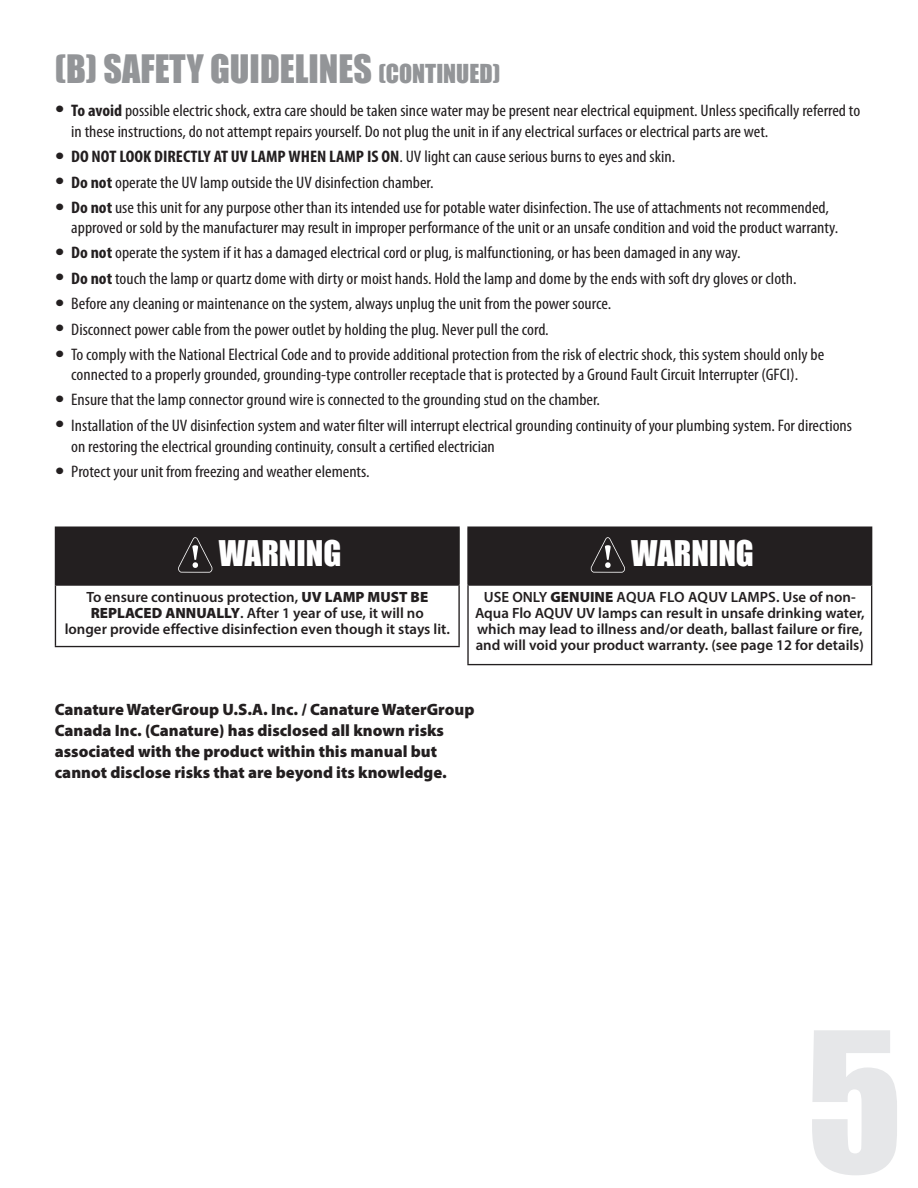
<style>
.page{position:relative;width:918px;height:1188px;background:#fff}
.page>*{position:absolute;margin:0;border:0;box-sizing:border-box;transform-origin:0 0}
.t1{font:180px "Impact";color:#e6e7e9}
.t2{font:36px "Impact";color:#939598}
.t3{font:32.55px "Impact";color:#fff}
.t4{font:condensed 16.8px/21px "Myriad Pro";color:#231f20;scale:1.08 1}
.Justified{font:900 16.5px/21px "Myriad Pro";color:#231f20}
.Justified-2{font:600 14.85px/16.2px "Myriad Pro";color:#231f20;text-align:center}
.s1{font-size:24px}
.s2{font-weight:700}
.s3{font-weight:900}
</style>
<div class="page">
<div style="left:55px;top:527px;width:404px;height:58px;background:#231f20"></div>
<hr style="left:55px;top:527px;width:405px;height:1px;background:#231f20">
<hr style="left:458px;top:528px;width:2px;height:56px;background:#231f20">
<hr style="left:55px;top:584px;width:405px;height:2px;background:#231f20">
<hr style="left:55px;top:586px;width:1px;height:60px;background:#231f20">
<hr style="left:458px;top:586px;width:2px;height:60px;background:#231f20">
<hr style="left:55px;top:646px;width:405px;height:1px;background:#231f20">
<svg style="left:178px;top:537px;width:35px;height:36px"></svg>
<div style="left:468px;top:527px;width:404px;height:58px;background:#231f20"></div>
<hr style="left:467px;top:527px;width:405px;height:1px;background:#231f20">
<hr style="left:467px;top:528px;width:2px;height:56px;background:#231f20">
<hr style="left:467px;top:584px;width:405px;height:2px;background:#231f20">
<hr style="left:467px;top:586px;width:2px;height:78px;background:#231f20">
<hr style="left:871px;top:586px;width:1px;height:78px;background:#231f20">
<hr style="left:467px;top:664px;width:405px;height:1px;background:#231f20">
<svg style="left:590px;top:537px;width:35px;height:36px"></svg>
<p class="t2" style="left:55px;top:41px;width:447px">(B) SAFETY GUIDELINES <span class="s1">(CONTINUED)</span></p>
<p class="t4" style="left:71px;top:100px;width:732px"><span class="s2">To avoid</span> possible electric shock, extra care should be taken since water may be present near electrical equipment. Unless specifically referred to in these instructions, do not attempt repairs yourself. Do not plug the unit in if any electrical surfaces or electrical parts are wet.</p>
<p class="t4" style="left:71px;top:146px;width:561px"><span class="s2">DO NOT LOOK DIRECTLY AT UV LAMP WHEN LAMP IS ON</span>. UV light can cause serious burns to eyes and skin.</p>
<p class="t4" style="left:71px;top:172px;width:337px"><span class="s2">Do not</span> operate the UV lamp outside the UV disinfection chamber.</p>
<p class="t4" style="left:71px;top:198px;width:712px;line-height:19.5px"><span class="s2">Do not</span> use this unit for any purpose other than its intended use for potable water disinfection. The use of attachments not recommended, approved or sold by the manufacturer may result in improper performance of the unit or an unsafe condition and void the product warranty.</p>
<p class="t4" style="left:71px;top:242px;width:621px"><span class="s2">Do not</span> operate the system if it has a damaged electrical cord or plug, is malfunctioning, or has been damaged in any way.</p>
<p class="t4" style="left:71px;top:268px;width:673px"><span class="s2">Do not</span> touch the lamp or quartz dome with dirty or moist hands. Hold the lamp and dome by the ends with soft dry gloves or cloth.</p>
<p class="t4" style="left:71px;top:293px;width:501px">Before any cleaning or maintenance on the system, always unplug the unit from the power source.</p>
<p class="t4" style="left:71px;top:319px;width:444px">Disconnect power cable from the power outlet by holding the plug. Never pull the cord.</p>
<p class="t4" style="left:71px;top:345px;width:699px;line-height:19.5px">To comply with the National Electrical Code and to provide additional protection from the risk of electric shock, this system should only be connected to a properly grounded, grounding-type controller receptacle that is protected by a Ground Fault Circuit Interrupter (GFCI).</p>
<p class="t4" style="left:71px;top:389px;width:491px">Ensure that the lamp connector ground wire is connected to the grounding stud on the chamber.</p>
<p class="t4" style="left:71px;top:415px;width:724px">Installation of the UV disinfection system and water filter will interrupt electrical grounding continuity of your plumbing system. For directions on restoring the electrical grounding continuity, consult a certified electrician</p>
<p class="t4" style="left:71px;top:461px;width:278px">Protect your unit from freezing and weather elements.</p>
<p class="t3" style="left:219px;top:528px;width:124px">WARNING</p>
<p class="Justified-2" style="left:65px;top:588px;width:387px">To ensure continuous protection, <span class="s3">UV LAMP MUST BE<br>REPLACED ANNUALLY</span>. After 1 year of use, it will no<br>longer provide effective disinfection even though it stays lit.</p>
<p class="t3" style="left:631px;top:528px;width:124px">WARNING</p>
<p class="Justified-2" style="left:475px;top:588px;width:391px">USE ONLY <span class="s3">GENUINE</span> AQUA FLO AQUV LAMPS. Use of non-Aqua Flo AQUV UV lamps can result in unsafe drinking water, which may lead to illness and/or death, ballast failure or fire, and will void your product warranty. (see page 12 for details)</p>
<p class="Justified" style="left:55px;top:699px;width:421px">Canature WaterGroup U.S.A. Inc. / Canature WaterGroup<br>Canada Inc. (Canature) has disclosed all known risks</p>
<p class="Justified" style="left:55px;top:741px;width:393px">associated with the product within this manual but cannot disclose risks that are beyond its knowledge.</p>
<h1 class="t1" style="left:806px;top:962px;width:98px">5</h1>
</div>
